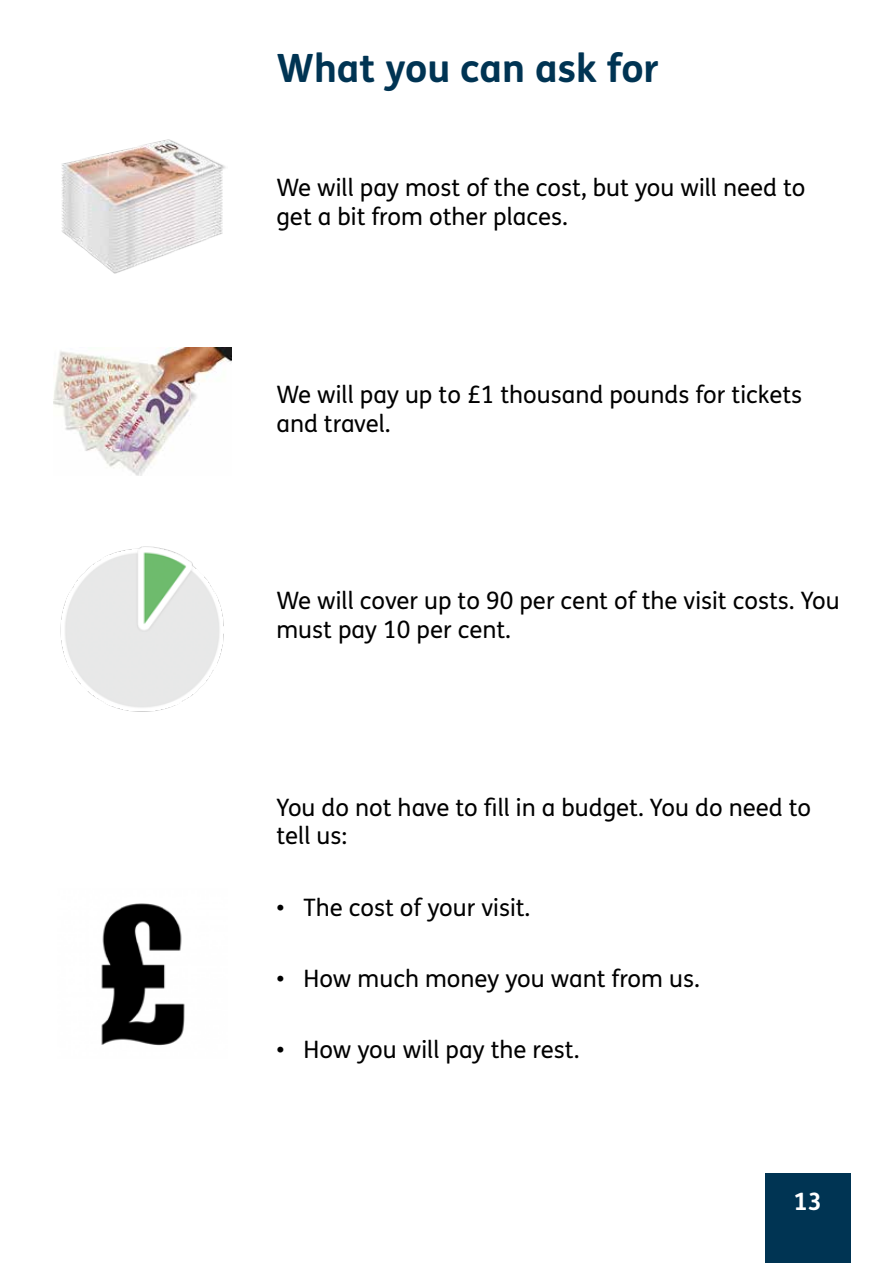
<style>
.page{position:relative;width:893px;height:1263px;background:#fff}
.page>*{position:absolute;margin:0;border:0;box-sizing:border-box;transform-origin:0 0}
.t1{font:700 39px "FS Me Pro";color:#003453}
.Bodytext{font:24px/28.8px "FS Me Pro";color:#000}
.t2{font:700 24px "FS Me Pro";color:#fff}
</style>
<div class="page">
<div style="left:765px;top:1174px;width:85px;height:89px;background:#003453"></div>
<img style="left:62px;top:139px;width:164px;height:135px">
<img style="left:101px;top:903px;width:84px;height:143px">
<img style="left:60px;top:546px;width:164px;height:166px">
<img style="left:53px;top:348px;width:179px;height:127px">
<h2 class="t1" style="left:276px;top:38px;width:384px">What you can ask for</h2>
<p class="Bodytext" style="left:276px;top:173px;width:531px">We will pay most of the cost, but you will need to get a bit from other places.</p>
<p class="Bodytext" style="left:276px;top:379px;width:527px">We will pay up to £1 thousand pounds for tickets and travel.</p>
<p class="Bodytext" style="left:276px;top:586px;width:565px">We will cover up to 90 per cent of the visit costs. You must pay 10 per cent.</p>
<p class="Bodytext" style="left:276px;top:792px;width:536px">You do not have to fill in a budget. You do need to tell us:</p>
<p class="Bodytext" style="left:276px;top:892px;width:256px">• The cost of your visit.</p>
<p class="Bodytext" style="left:276px;top:964px;width:425px">• How much money you want from us.</p>
<p class="Bodytext" style="left:276px;top:1035px;width:305px">• How you will pay the rest.</p>
<p class="t2" style="left:794px;top:1183px;width:30px">13</p>
</div>
